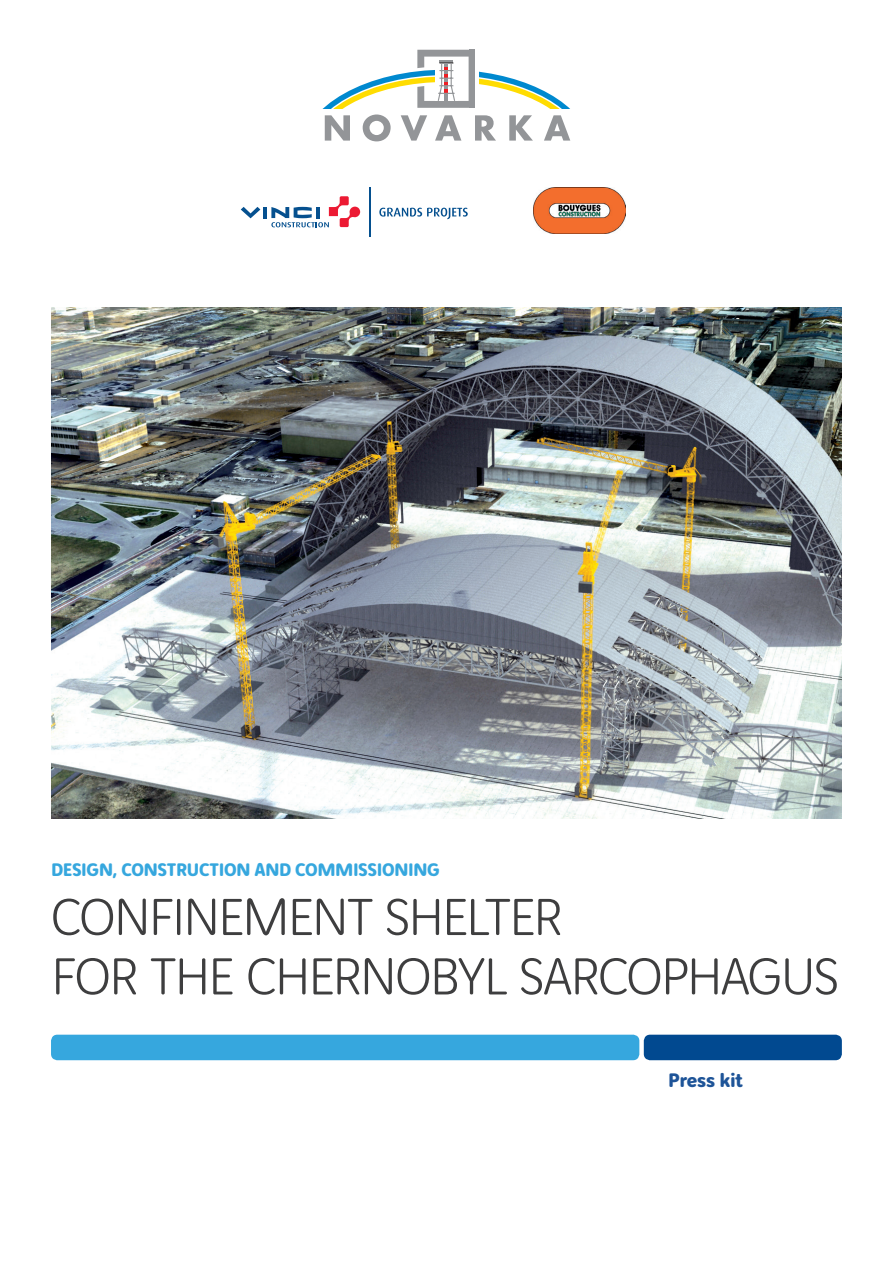
<style>
.page{position:relative;width:893px;height:1263px;background:#fff}
.page>*{position:absolute;margin:0;border:0;box-sizing:border-box;transform-origin:0 0}
.t1{font:300 55.65px/59.4px "Vinci Rounded";letter-spacing:-.04em;color:#3e3e3f}
.t2{font:700 21px "Vinci Rounded";letter-spacing:-.02em;color:#1e5498}
.t3{font:700 19.5px "Vinci Rounded";letter-spacing:-.02em;color:#36a7de}
</style>
<div class="page">
<img style="left:51px;top:308px;width:791px;height:511px">
<div style="left:644px;top:1035px;width:198px;height:25px;background:#014990;border-radius:6px"></div>
<div style="left:51px;top:1035px;width:588px;height:25px;background:#36a7de;border-radius:6px"></div>
<img style="left:534px;top:187px;width:91px;height:47px">
<svg style="left:325px;top:115px;width:25px;height:26px"></svg>
<svg style="left:363px;top:114px;width:28px;height:27px"></svg>
<svg style="left:401px;top:115px;width:26px;height:26px"></svg>
<svg style="left:435px;top:115px;width:26px;height:26px"></svg>
<svg style="left:475px;top:115px;width:21px;height:26px"></svg>
<svg style="left:509px;top:115px;width:24px;height:26px"></svg>
<svg style="left:544px;top:115px;width:26px;height:26px"></svg>
<svg style="left:324px;top:50px;width:245px;height:58px"></svg>
<div style="left:469px;top:50px;width:6px;height:58px;background:#939598"></div>
<hr style="left:475px;top:50px;width:4px;height:58px;background:#fff">
<hr style="left:263px;top:207px;width:4px;height:11px;background:#05508f">
<svg style="left:241px;top:207px;width:19px;height:11px"></svg>
<svg style="left:271px;top:196px;width:89px;height:31px"></svg>
<svg style="left:379px;top:208px;width:89px;height:11px"></svg>
<hr style="left:369px;top:187px;width:1px;height:50px;background:#05508f">
<p class="t3" style="left:51px;top:855px;width:391px">DESIGN, CONSTRUCTION AND COMMISSIONING</p>
<p class="t1" style="left:51px;top:883px;width:790px">CONFINEMENT SHELTER<br>FOR THE CHERNOBYL SARCOPHAGUS</p>
<p class="t2" style="left:668px;top:1064px;width:76px">Press kit</p>
</div>
